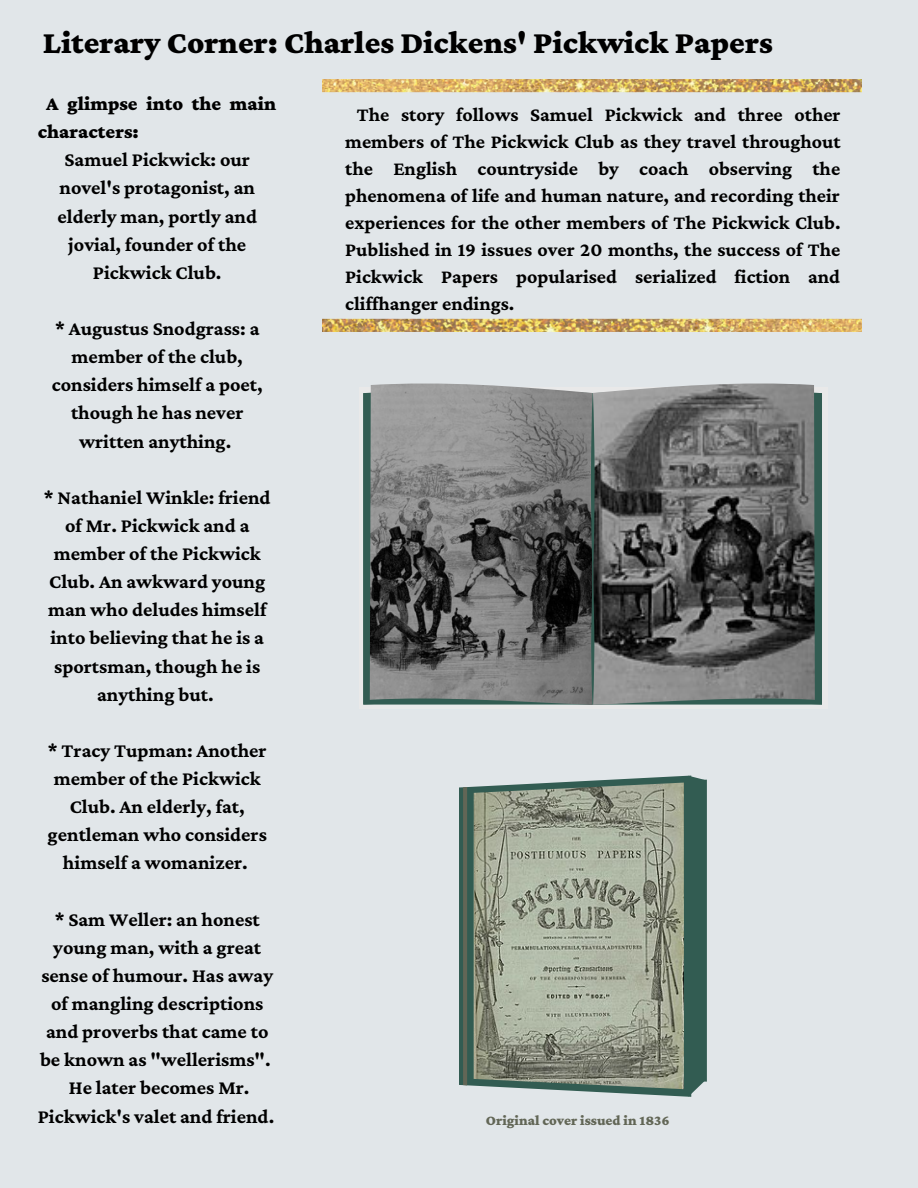
<style>
.page{position:relative;width:918px;height:1188px;background:#e1e6e9}
.page>*{position:absolute;margin:0;border:0;box-sizing:border-box;transform-origin:0 0}
.t1{font:900 32.4px "Crimson Pro";color:#000}
.t2{font:700 20.1px/28.2px "Crimson Pro";color:#000;text-align:center}
.t3{font:900 20.1px/28.2px "Crimson Pro";color:#000}
.t4{font:700 19.8px/27px "Crimson Pro";color:#000;text-align:justify}
.t5{font:900 14.4px "Crimson Pro";color:#626656}
</style>
<div class="page">
<div style="left:359px;top:388px;width:469px;height:321px;background:#e9e9e9"></div>
<svg style="left:363px;top:392px;width:228px;height:313px;background:#3b635a"></svg>
<img style="left:370px;top:384px;width:444px;height:320px">
<svg style="left:593px;top:389px;width:229px;height:316px;background:#5e6060"></svg>
<svg style="left:591px;top:393px;width:4px;height:312px"></svg>
<img style="left:322px;top:79px;width:539px;height:252px">
<div style="left:691px;top:776px;width:13px;height:321px;background:#325c52"></div>
<svg style="left:459px;top:776px;width:232px;height:321px;fill:#325c52"></svg>
<hr style="left:463px;top:787px;width:4px;height:298px;background:#626656">
<img style="left:474px;top:783px;width:210px;height:306px">
<h1 class="t1" style="left:43px;top:24px;width:731px">Literary Corner: Charles Dickens' Pickwick Papers</h1>
<p class="t3" style="left:38px;top:89px;width:240px;text-indent:8px">A glimpse into the main characters:</p>
<p class="t2" style="left:57px;top:145px;width:201px">Samuel Pickwick: our novel's protagonist, an elderly man, portly and jovial, founder of the<br>Pickwick Club.</p>
<p class="t4" style="left:345px;top:101px;width:497px;text-indent:12px">The story follows Samuel Pickwick and three other members of The Pickwick Club as they travel throughout the English countryside by coach observing the phenomena of life and human nature, and recording their experiences for the other members of The Pickwick Club.<br>Published in 19 issues over 20 months, the success of The Pickwick Papers popularised serialized fiction and cliffhanger endings.</p>
<p class="t2" style="left:52px;top:314px;width:213px">* Augustus Snodgrass: a member of the club, considers himself a poet, though he has never written anything.</p>
<p class="t2" style="left:44px;top:483px;width:228px">* Nathaniel Winkle: friend of Mr. Pickwick and a member of the Pickwick<br>Club. An awkward young man who deludes himself into believing that he is a sportsman, though he is anything but.</p>
<p class="t2" style="left:48px;top:736px;width:221px">* Tracy Tupman: Another member of the Pickwick<br>Club. An elderly, fat, gentleman who considers himself a womanizer.</p>
<p class="t2" style="left:38px;top:905px;width:238px">* Sam Weller: an honest young man, with a great sense of humour. Has away of mangling descriptions and proverbs that came to be known as "wellerisms".<br>He later becomes Mr.<br>Pickwick's valet and friend.</p>
<p class="t5" style="left:486px;top:1112px;width:185px">Original cover issued in 1836</p>
</div>
